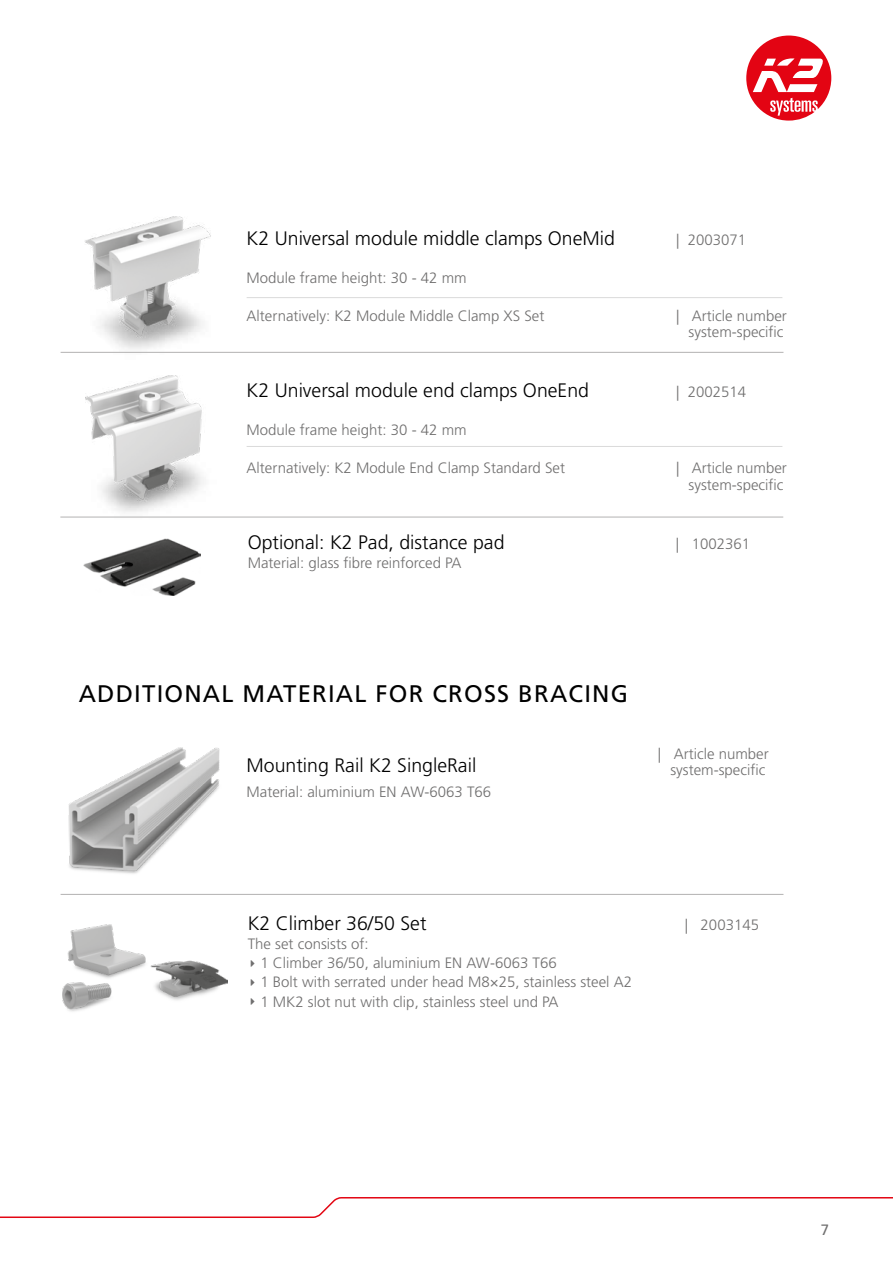
<style>
.page{position:relative;width:893px;height:1263px;background:#fff}
.page>*{position:absolute;margin:0;border:0;box-sizing:border-box;transform-origin:0 0}
.t1{font:24px "Frutiger LT Std";letter-spacing:.05em;color:#000}
.t2{font:300 19.5px "Frutiger LT Std";color:#000}
.t3{font:300 15px/16.5px "Frutiger LT Std";color:#706f6f;text-align:right}
.t4{font:15px "Frutiger LT Std";color:#706f6f}
</style>
<div class="page">
<svg style="left:0;top:1197px;width:893px;height:21px"></svg>
<svg style="left:746px;top:36px;width:85px;height:85px"></svg>
<img style="left:85px;top:217px;width:132px;height:135px">
<hr style="left:247px;top:297px;width:535px;height:1px;background:#dadada">
<img style="left:85px;top:375px;width:132px;height:142px">
<hr style="left:61px;top:352px;width:722px;height:1px;background:#b3b2b2">
<hr style="left:61px;top:894px;width:722px;height:1px;background:#b3b2b2">
<hr style="left:247px;top:446px;width:535px;height:1px;background:#dadada">
<img style="left:68px;top:748px;width:152px;height:126px">
<hr style="left:60px;top:517px;width:723px;height:1px;background:#b3b2b2">
<img style="left:84px;top:538px;width:117px;height:57px">
<img style="left:63px;top:924px;width:165px;height:88px">
<h2 class="t2" style="left:247px;top:227px;width:370px">K2 Universal module middle clamps OneMid</h2>
<p class="t3" style="left:247px;top:269px;width:222px">Module frame height: 30 - 42 mm</p>
<p class="t3" style="left:247px;top:307px;width:299px">Alternatively: K2 Module Middle Clamp XS Set</p>
<h2 class="t2" style="left:247px;top:379px;width:344px">K2 Universal module end clamps OneEnd</h2>
<p class="t3" style="left:247px;top:422px;width:222px">Module frame height: 30 - 42 mm</p>
<p class="t3" style="left:676px;top:231px;width:72px">| 2003071</p>
<p class="t3" style="left:676px;top:307px;width:112px">| Article number system-specific</p>
<p class="t3" style="left:676px;top:384px;width:72px">| 2002514</p>
<p class="t3" style="left:247px;top:460px;width:320px">Alternatively: K2 Module End Clamp Standard Set</p>
<p class="t3" style="left:676px;top:460px;width:112px">| Article number system-specific</p>
<h2 class="t2" style="left:248px;top:531px;width:258px">Optional: K2 Pad, distance pad</h2>
<p class="t3" style="left:248px;top:555px;width:215px">Material: glass fibre reinforced PA</p>
<p class="t3" style="left:676px;top:536px;width:76px">| 1002361</p>
<h1 class="t1" style="left:79px;top:679px;width:551px">ADDITIONAL MATERIAL FOR CROSS BRACING</h1>
<h2 class="t2" style="left:247px;top:754px;width:231px">Mounting Rail K2 SingleRail</h2>
<p class="t3" style="left:247px;top:784px;width:246px">Material: aluminium EN AW-6063 T66</p>
<p class="t3" style="left:658px;top:746px;width:112px">| Article number system-specific</p>
<h2 class="t2" style="left:248px;top:912px;width:180px">K2 Climber 36/50 Set</h2>
<p class="t3" style="left:260px;top:935px;width:373px;line-height:19px;text-align:left;text-indent:-13px">The set consists of:<br>1 Climber 36/50, aluminium EN AW-6063 T66<br>1 Bolt with serrated under head M8×25, stainless steel A2<br>1 MK2 slot nut with clip, stainless steel und PA</p>
<p class="t3" style="left:685px;top:917px;width:76px">| 2003145</p>
<p class="t4" style="left:821px;top:1221px;width:10px">7</p>
</div>
